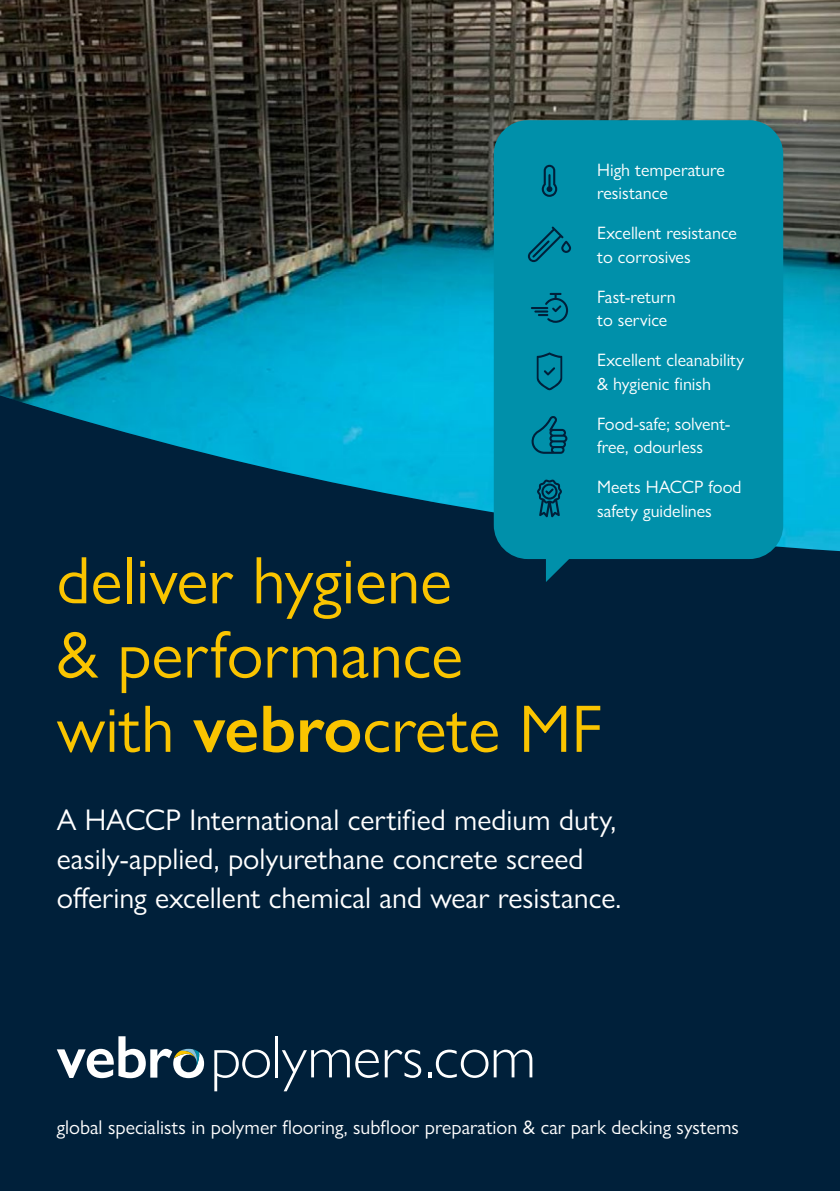
<style>
.page{position:relative;width:840px;height:1191px;background:#fff}
.page>*{position:absolute;margin:0;border:0;box-sizing:border-box;transform-origin:0 0}
.t1{font:67.4px/74.2px "Gill Sans Nova";color:#fac400}
.t2{font:30px/39px "Gill Sans Nova";color:#fff}
.t3{font:20px "Gill Sans Nova";color:#fff}
.t4{font:18px/23.4px "Gill Sans Nova";color:#fff}
.s1{font-weight:600}
</style>
<div class="page">
<div style="left:0;top:0;width:839px;height:1191px;background:#00203a"></div>
<svg style="left:57px;top:1036px;width:147px;height:42px"></svg>
<svg style="left:214px;top:1049px;width:56px;height:42px"></svg>
<hr style="left:274px;top:1036px;width:3px;height:41px;background:#fff">
<svg style="left:282px;top:1049px;width:67px;height:42px"></svg>
<svg style="left:355px;top:1049px;width:23px;height:29px"></svg>
<svg style="left:384px;top:1049px;width:37px;height:29px"></svg>
<svg style="left:428px;top:1049px;width:104px;height:29px"></svg>
<img style="left:0;top:0;width:839px;height:551px">
<div style="left:493px;top:120px;width:289px;height:439px;background:#0090aa;border-radius:34px"></div>
<svg style="left:541px;top:165px;width:16px;height:32px"></svg>
<svg style="left:528px;top:227px;width:42px;height:35px"></svg>
<svg style="left:531px;top:293px;width:36px;height:30px"></svg>
<svg style="left:536px;top:352px;width:26px;height:38px"></svg>
<svg style="left:531px;top:416px;width:36px;height:38px"></svg>
<svg style="left:537px;top:479px;width:24px;height:38px"></svg>
<svg style="left:545px;top:559px;width:24px;height:23px"></svg>
<p class="t4" style="left:597px;top:158px;width:129px">High temperature resistance</p>
<p class="t4" style="left:597px;top:221px;width:141px">Excellent resistance to corrosives</p>
<p class="t4" style="left:597px;top:285px;width:80px">Fast-return to service</p>
<p class="t4" style="left:597px;top:348px;width:148px">Excellent cleanability &amp; hygienic finish</p>
<p class="t4" style="left:597px;top:412px;width:135px">Food-safe; solvent&shy;free, odourless</p>
<p class="t4" style="left:597px;top:475px;width:146px">Meets HACCP food safety guidelines</p>
<h1 class="t1" style="left:57px;top:542px;width:546px">deliver hygiene<br>&amp; performance<br>with <span class="s1">vebro</span>crete MF</h1>
<h2 class="t2" style="left:57px;top:800px;width:566px">A HACCP International certified medium duty, easily-applied, polyurethane concrete screed offering excellent chemical and wear resistance.</h2>
<p class="t3" style="left:57px;top:1115px;width:683px">global specialists in polymer flooring, subfloor preparation &amp; car park decking systems</p>
</div>
